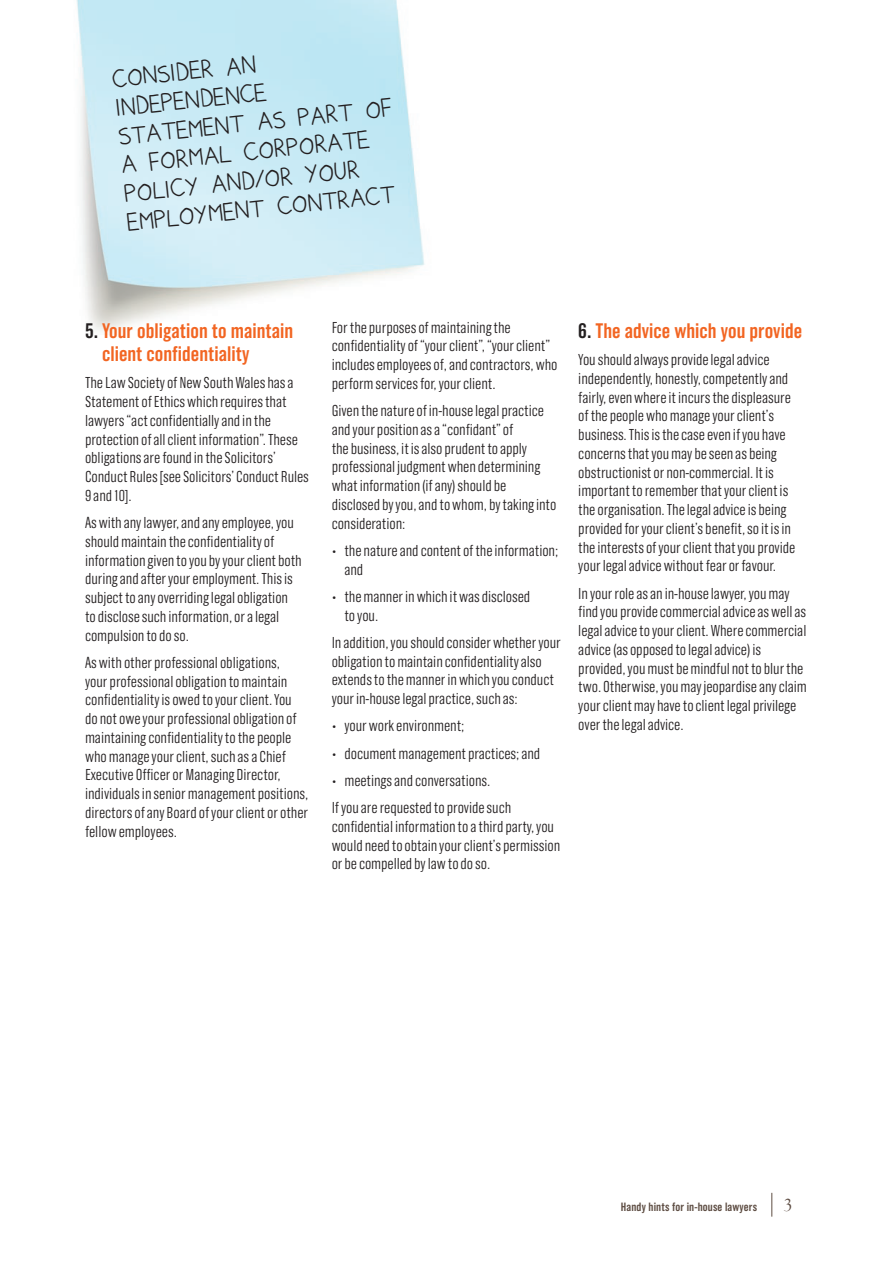
<style>
.page{position:relative;width:893px;height:1263px;background:#fff}
.page>*{position:absolute;margin:0;border:0;box-sizing:border-box;transform-origin:0 0}
.t1{font:24px/28.8px "Pumped Up Kicks";color:#231f20}
.SUBHEAD{font:600 21px/23.2px "Grotzec Head Condensed";letter-spacing:.005em;color:#f26522}
.t2{font:18px "Goudy Old Style T";color:#5d4c42}
.BODY{font:300 15.75px/18.8px "Grotzec Head Condensed";letter-spacing:-.005em;color:#231f20}
.BULLET{font:300 15.75px/18.8px "Grotzec Head Condensed";letter-spacing:-.005em;color:#231f20}
.t3{font:600 12px "Grotzec Head Condensed";letter-spacing:.015em;color:#5d4c42}
.s1{color:#231f20}
</style>
<div class="page">
<svg style="left:771px;top:1193px;width:1px;height:23px"></svg>
<img style="left:76px;top:0;width:349px;height:331px">
<p class="t1" style="left:112px;top:66px;width:277px;rotate:-6deg">Consider an independence statement as part of a formal corporate policy and/or your employment contract</p>
<p class="SUBHEAD" style="left:102px;top:318px;width:193px;text-indent:-17px"><span class="s1">5.</span> Your obligation to maintain client confidentiality</p>
<p class="BODY" style="left:85px;top:373px;width:225px">The Law Society of New South Wales has a Statement of Ethics which requires that lawyers “act confidentially and in the protection of all client information”. These obligations are found in the Solicitors’ Conduct Rules [see Solicitors’ Conduct Rules 9 and 10].</p>
<p class="BODY" style="left:85px;top:513px;width:218px">As with any lawyer, and any employee, you should maintain the confidentiality of information given to you by your client both during and after your employment. This is subject to any overriding legal obligation to disclose such information, or a legal compulsion to do so.</p>
<p class="BODY" style="left:85px;top:653px;width:225px">As with other professional obligations,<br>your professional obligation to maintain confidentiality is owed to your client. You do not owe your professional obligation of maintaining confidentiality to the people who manage your client, such as a Chief Executive Officer or Managing Director, individuals in senior management positions, directors of any Board of your client or other fellow employees.</p>
<p class="BODY" style="left:332px;top:317px;width:227px">For the purposes of maintaining the confidentiality of “your client”, “your client” includes employees of, and contractors, who perform services for, your client.</p>
<p class="BODY" style="left:332px;top:401px;width:226px">Given the nature of in-house legal practice and your position as a “confidant” of<br>the business, it is also prudent to apply professional judgment when determining what information (if any) should be disclosed by you, and to whom, by taking into consideration:</p>
<p class="BULLET" style="left:344px;top:541px;width:215px;text-indent:-13px">• the nature and content of the information; and</p>
<p class="BULLET" style="left:344px;top:587px;width:187px;text-indent:-13px">• the manner in which it was disclosed to you.</p>
<p class="BODY" style="left:332px;top:633px;width:231px">In addition, you should consider whether your obligation to maintain confidentiality also extends to the manner in which you conduct your in-house legal practice, such as:</p>
<p class="BULLET" style="left:332px;top:716px;width:134px">• your work environment;</p>
<p class="BULLET" style="left:332px;top:743px;width:210px">• document management practices; and</p>
<p class="BULLET" style="left:332px;top:771px;width:160px">• meetings and conversations.</p>
<p class="BODY" style="left:332px;top:798px;width:230px">If you are requested to provide such confidential information to a third party, you would need to obtain your client’s permission or be compelled by law to do so.</p>
<p class="SUBHEAD" style="left:578px;top:318px;width:225px"><span class="s1">6.</span> The advice which you provide</p>
<p class="BODY" style="left:578px;top:350px;width:219px">You should always provide legal advice independently, honestly, competently and fairly, even where it incurs the displeasure of the people who manage your client’s business. This is the case even if you have concerns that you may be seen as being obstructionist or non-commercial. It is important to remember that your client is the organisation. The legal advice is being provided for your client’s benefit, so it is in the interests of your client that you provide your legal advice without fear or favour.</p>
<p class="BODY" style="left:578px;top:583px;width:230px">In your role as an in-house lawyer, you may find you provide commercial advice as well as legal advice to your client. Where commercial advice (as opposed to legal advice) is provided, you must be mindful not to blur the two. Otherwise, you may jeopardise any claim your client may have to client legal privilege over the legal advice.</p>
<p class="t3" style="left:621px;top:1200px;width:138px">Handy hints for in-house lawyers</p>
<p class="t2" style="left:783px;top:1195px;width:10px">3</p>
</div>
